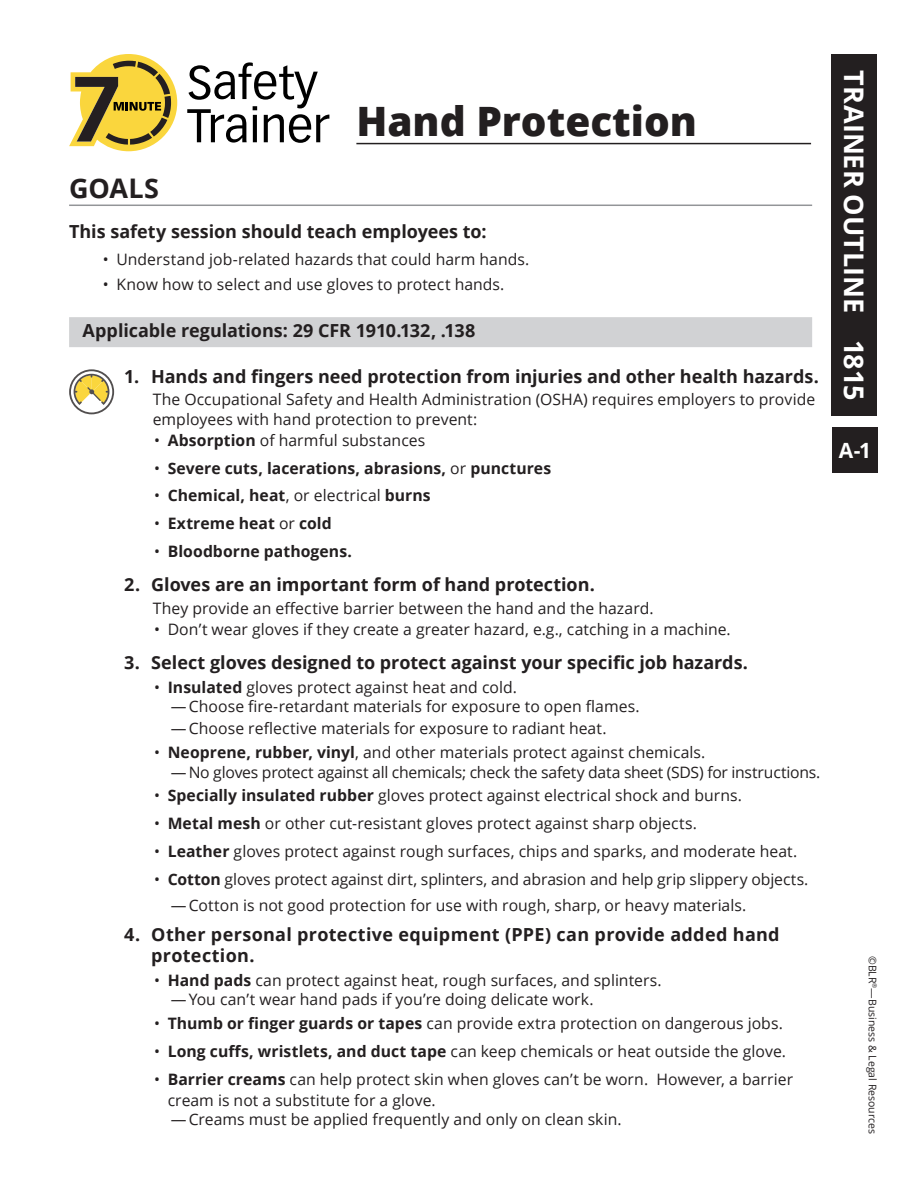
<style>
.page{position:relative;width:918px;height:1188px;background:#fff}
.page>*{position:absolute;margin:0;border:0;box-sizing:border-box;transform-origin:0 0}
.t1{font:800 40.5px "Open Sans";color:#231f20}
.Rule{font:700 27px "Open Sans";letter-spacing:-.005em;color:#fff}
.Goals_H1{font:700 27px "Open Sans";letter-spacing:.005em;color:#231f20}
.t2{font:700 21px "Open Sans";color:#fff}
.Appl_Reg{font:700 18px/21px "Open Sans";color:#231f20}
.Goals_Subhead{font:700 18px "Open Sans";color:#231f20}
.Body_indent{font:15.75px/19.5px "Open Sans";color:#231f20}
.t3{font:700 15.75px "Open Sans";letter-spacing:.005em;color:#231f20}
.t4{font:10.5px "Open Sans";color:#231f20}
.t5{font:6.15px "Open Sans";color:#231f20}
.s1{font-weight:700}
.s2{font-weight:400}
</style>
<div class="page">
<svg style="left:187px;top:62px;width:142px;height:81px"></svg>
<svg style="left:69px;top:54px;width:108px;height:97px"></svg>
<hr style="left:69px;top:205px;width:743px;height:1px;background:#939598">
<div style="left:69px;top:317px;width:743px;height:30px;background:#d1d2d4"></div>
<div style="left:832px;top:428px;width:46px;height:45px;background:#231f20"></div>
<div style="left:832px;top:54px;width:45px;height:362px;background:#231f20"></div>
<hr style="left:356px;top:143px;width:455px;height:1px;background:#231f20">
<svg style="left:69px;top:369px;width:45px;height:45px"></svg>
<p class="t1" style="left:356px;top:91px;width:342px">Hand Protection</p>
<p class="Goals_H1" style="left:69px;top:169px;width:91px">GOALS</p>
<p class="Goals_Subhead" style="left:69px;top:219px;width:419px">This safety session should teach employees to:</p>
<p class="Body_indent" style="left:103px;top:249px;width:428px">• Understand job-related hazards that could harm hands.</p>
<p class="Body_indent" style="left:103px;top:274px;width:403px">• Know how to select and use gloves to protect hands.</p>
<p class="Appl_Reg" style="left:83px;top:320px;width:394px">Applicable regulations: 29 CFR 1910.132, .138</p>
<p class="Appl_Reg" style="left:124px;top:366px;width:696px">1. Hands and fingers need protection from injuries and other health hazards.</p>
<p class="Body_indent" style="left:153px;top:389px;width:664px">The Occupational Safety and Health Administration (OSHA) requires employers to provide employees with hand protection to prevent:</p>
<p class="Body_indent" style="left:154px;top:430px;width:273px">• <span class="s1">Absorption</span> of harmful substances</p>
<p class="t3" style="left:154px;top:457px;width:399px"><span class="s2">•</span> Severe cuts, lacerations, abrasions, <span class="s2">or</span> punctures</p>
<p class="t3" style="left:154px;top:484px;width:278px"><span class="s2">•</span> Chemical, heat<span class="s2">, or electrical</span> burns</p>
<p class="t3" style="left:154px;top:512px;width:179px"><span class="s2">•</span> Extreme heat <span class="s2">or</span> cold</p>
<p class="t3" style="left:154px;top:540px;width:199px"><span class="s2">•</span> Bloodborne pathogens.</p>
<p class="Appl_Reg" style="left:124px;top:574px;width:472px">2. Gloves are an important form of hand protection.</p>
<p class="Body_indent" style="left:153px;top:598px;width:503px">They provide an effective barrier between the hand and the hazard.</p>
<p class="Body_indent" style="left:154px;top:619px;width:578px">• Don’t wear gloves if they create a greater hazard, e.g., catching in a machine.</p>
<p class="Appl_Reg" style="left:124px;top:652px;width:625px">3. Select gloves designed to protect against your specific job hazards.</p>
<p class="Body_indent" style="left:154px;top:677px;width:364px">• <span class="s1">Insulated</span> gloves protect against heat and cold.</p>
<p class="Body_indent" style="left:171px;top:696px;width:470px">—Choose fire-retardant materials for exposure to open flames.</p>
<p class="Body_indent" style="left:171px;top:719px;width:437px">—Choose reflective materials for exposure to radiant heat.</p>
<p class="Body_indent" style="left:154px;top:742px;width:553px">• <span class="s1">Neoprene, rubber, vinyl</span>, and other materials protect against chemicals.</p>
<p class="Body_indent" style="left:171px;top:762px;width:651px">— No gloves protect against all chemicals; check the safety data sheet (SDS) for instructions.</p>
<p class="Body_indent" style="left:154px;top:785px;width:589px">• <span class="s1">Specially insulated rubber</span> gloves protect against electrical shock and burns.</p>
<p class="Body_indent" style="left:154px;top:813px;width:544px">• <span class="s1">Metal mesh</span> or other cut-resistant gloves protect against sharp objects.</p>
<p class="Body_indent" style="left:154px;top:841px;width:645px">• <span class="s1">Leather</span> gloves protect against rough surfaces, chips and sparks, and moderate heat.</p>
<p class="Body_indent" style="left:154px;top:869px;width:656px">• <span class="s1">Cotton</span> gloves protect against dirt, splinters, and abrasion and help grip slippery objects.</p>
<p class="Body_indent" style="left:171px;top:895px;width:577px">—Cotton is not good protection for use with rough, sharp, or heavy materials.</p>
<p class="Appl_Reg" style="left:151px;top:924px;width:630px;text-indent:-27px">4. Other personal protective equipment (PPE) can provide added hand protection.</p>
<p class="Body_indent" style="left:154px;top:970px;width:509px">• <span class="s1">Hand pads</span> can protect against heat, rough surfaces, and splinters.</p>
<p class="Body_indent" style="left:171px;top:990px;width:425px">—You can’t wear hand pads if you’re doing delicate work.</p>
<p class="Body_indent" style="left:154px;top:1013px;width:630px">• <span class="s1">Thumb or finger guards or tapes</span> can provide extra protection on dangerous jobs.</p>
<p class="Body_indent" style="left:154px;top:1041px;width:633px">• <span class="s1">Long cuffs, wristlets, and duct tape</span> can keep chemicals or heat outside the glove.</p>
<p class="Body_indent" style="left:168px;top:1068px;width:627px;line-height:21px;text-indent:-14px">• <span class="s1">Barrier creams</span> can help protect skin when gloves can’t be worn. However, a barrier cream is not a substitute for a glove.</p>
<p class="Body_indent" style="left:171px;top:1109px;width:453px">—Creams must be applied frequently and only on clean skin.</p>
<p class="Rule" style="left:873px;top:70px;width:332px;rotate:90deg">TRAINER OUTLINE 1815</p>
<p class="t2" style="left:839px;top:436px;width:34px">A-1</p>
<p class="t4" style="left:880px;top:956px;width:180px;rotate:90deg">©BLR —Business &amp; Legal Resources</p>
<p class="t5" style="left:879px;top:983px;width:7px;rotate:90deg">®</p>
</div>
